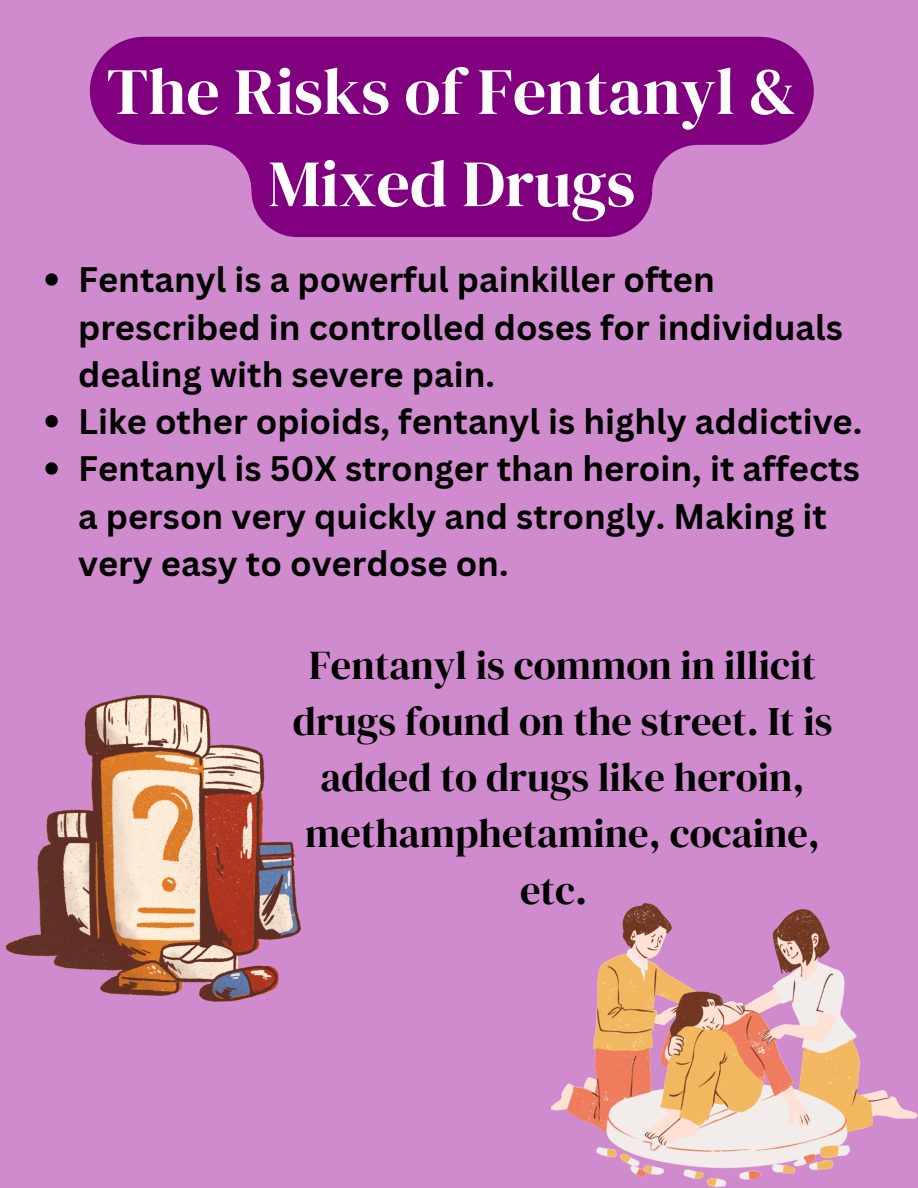
<style>
.page{position:relative;width:918px;height:1188px;background:#d08bcf}
.page>*{position:absolute;margin:0;border:0;box-sizing:border-box;transform-origin:0 0}
.t1{font:66px/92.2px "DM Serif Display";color:#fff;text-align:center}
.t2{font:40.5px/56.2px "DM Serif Display";color:#000;text-align:center}
.t3{font:700 34.5px/47.2px "Canva Sans";color:#000}
</style>
<div class="page">
<svg style="left:5px;top:694px;width:296px;height:307px"></svg>
<svg style="left:551px;top:903px;width:366px;height:285px"></svg>
<svg style="left:90px;top:37px;width:724px;height:200px;fill:#800080"></svg>
<svg style="left:45px;top:273px;width:13px;height:13px"></svg>
<svg style="left:45px;top:415px;width:13px;height:12px"></svg>
<svg style="left:45px;top:462px;width:13px;height:13px"></svg>
<h1 class="t1" style="left:107px;top:45px;width:692px">The Risks of Fentanyl &amp;<br>Mixed Drugs</h1>
<p class="t3" style="left:78px;top:255px;width:766px">Fentanyl is a powerful painkiller often prescribed in controlled doses for individuals dealing with severe pain.</p>
<p class="t3" style="left:78px;top:397px;width:786px">Like other opioids, fentanyl is highly addictive.</p>
<p class="t3" style="left:78px;top:444px;width:783px">Fentanyl is 50X stronger than heroin, it affects a person very quickly and strongly. Making it very easy to overdose on.</p>
<h2 class="t2" style="left:293px;top:636px;width:541px">Fentanyl is common in illicit drugs found on the street. It is added to drugs like heroin, methamphetamine, cocaine, etc.</h2>
</div>
